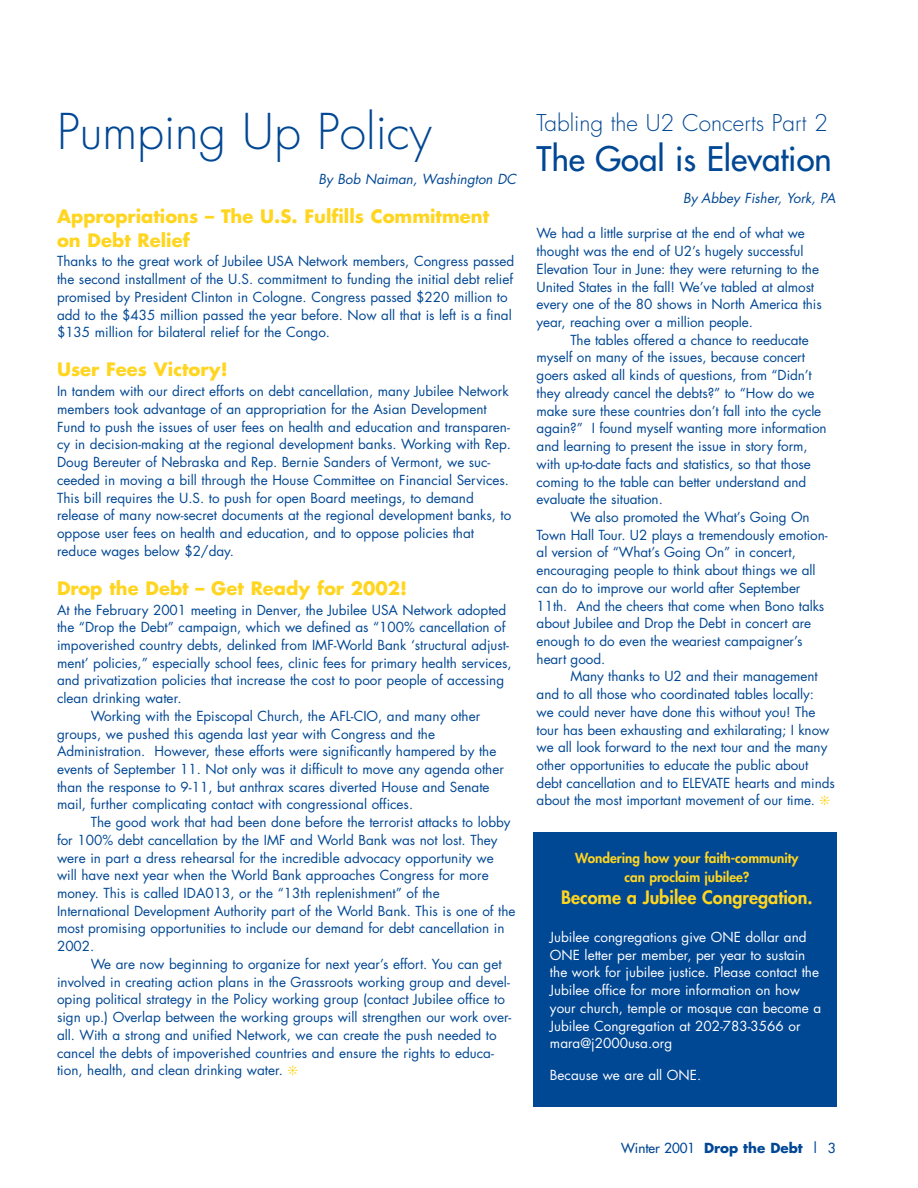
<style>
.page{position:relative;width:918px;height:1188px;background:#fff}
.page>*{position:absolute;margin:0;border:0;box-sizing:border-box;transform-origin:0 0}
.t1{font:300 48px "Futura";color:#004794}
.t2{font:33px "Futura";color:#004794}
.t3{font:300 22.5px "Futura";color:#004794}
.t4{font:700 18px/23.4px "Futura";color:#ffd520}
.t5{font:800 18px "Futura";color:#ffd520}
.t6{font:13.5px/17.7px "Futura";color:#004794}
.t7{font:13.5px/17.7px "Futura";color:#fff}
.t8{font:800 13.5px/19.2px "Futura";color:#ffd520;text-align:center}
.t9{font:italic 13.5px "Futura";color:#004794}
.t10{font:13.5px "Futura";color:#004794}
.s1{color:#ffd520}
.s2{font-weight:700}
</style>
<div class="page">
<div style="left:533px;top:832px;width:304px;height:275px;background:#004794"></div>
<h1 class="t1" style="left:57px;top:109px;width:376px">Pumping Up Policy</h1>
<p class="t9" style="left:319px;top:173px;width:199px">By Bob Naiman, Washington DC</p>
<h3 class="t4" style="left:57px;top:206px;width:434px">Appropriations – The U.S. Fulfills Commitment on Debt Relief</h3>
<p class="t6" style="left:57px;top:254px;width:459px">Thanks to the great work of Jubilee USA Network members, Congress passed the second installment of the U.S. commitment to funding the initial debt relief promised by President Clinton in Cologne. Congress passed $220 million to add to the $435 million passed the year before. Now all that is left is a final $135 million for bilateral relief for the Congo.</p>
<h3 class="t4" style="left:57px;top:360px;width:172px">User Fees Victory!</h3>
<p class="t6" style="left:57px;top:384px;width:456px">In tandem with our direct efforts on debt cancellation, many Jubilee Network members took advantage of an appropriation for the Asian Development Fund to push the issues of user fees on health and education and transparen&shy;cy in decision-making at the regional development banks. Working with Rep.<br>Doug Bereuter of Nebraska and Rep. Bernie Sanders of Vermont, we suc&shy;ceeded in moving a bill through the House Committee on Financial Services.<br>This bill requires the U.S. to push for open Board meetings, to demand release of many now-secret documents at the regional development banks, to oppose user fees on health and education, and to oppose policies that reduce wages below $2/day.</p>
<h3 class="t4" style="left:57px;top:578px;width:352px">Drop the Debt – Get Ready for 2002!</h3>
<p class="t6" style="left:57px;top:602px;width:451px">At the February 2001 meeting in Denver, the Jubilee USA Network adopted</p>
<p class="t6" style="left:57px;top:620px;width:450px">the “Drop the Debt” campaign, which we defined as “100% cancellation of</p>
<p class="t6" style="left:57px;top:637px;width:453px">impoverished country debts, delinked from IMF-World Bank ‘structural adjust-</p>
<p class="t6" style="left:57px;top:655px;width:456px">ment’ policies,” especially school fees, clinic fees for primary health services,</p>
<p class="t6" style="left:57px;top:673px;width:449px">and privatization policies that increase the cost to poor people of accessing</p>
<p class="t6" style="left:57px;top:690px;width:126px">clean drinking water.</p>
<p class="t6" style="left:91px;top:708px;width:391px">Working with the Episcopal Church, the AFL-CIO, and many other</p>
<p class="t6" style="left:57px;top:726px;width:380px">groups, we pushed this agenda last year with Congress and the</p>
<p class="t6" style="left:57px;top:744px;width:441px">Administration. However, these efforts were significantly hampered by the</p>
<p class="t6" style="left:57px;top:761px;width:448px">events of September 11. Not only was it difficult to move any agenda other</p>
<p class="t6" style="left:57px;top:779px;width:434px">than the response to 9-11, but anthrax scares diverted House and Senate</p>
<p class="t6" style="left:57px;top:797px;width:358px">mail, further complicating contact with congressional offices.</p>
<p class="t6" style="left:91px;top:815px;width:421px">The good work that had been done before the terrorist attacks to lobby</p>
<p class="t6" style="left:57px;top:832px;width:442px">for 100% debt cancellation by the IMF and World Bank was not lost. They</p>
<p class="t6" style="left:57px;top:850px;width:438px">were in part a dress rehearsal for the incredible advocacy opportunity we</p>
<p class="t6" style="left:57px;top:868px;width:433px">will have next year when the World Bank approaches Congress for more</p>
<p class="t6" style="left:57px;top:885px;width:384px">money. This is called IDA013, or the “13th replenishment” of the</p>
<p class="t6" style="left:57px;top:903px;width:460px">International Development Authority part of the World Bank. This is one of the</p>
<p class="t6" style="left:57px;top:921px;width:449px">most promising opportunities to include our demand for debt cancellation in</p>
<p class="t6" style="left:57px;top:939px;width:39px">2002.</p>
<p class="t6" style="left:91px;top:956px;width:412px">We are now beginning to organize for next year’s effort. You can get</p>
<p class="t6" style="left:57px;top:974px;width:454px">involved in creating action plans in the Grassroots working group and devel-</p>
<p class="t6" style="left:57px;top:992px;width:449px">oping political strategy in the Policy working group (contact Jubilee office to</p>
<p class="t6" style="left:57px;top:1009px;width:456px">sign up.) Overlap between the working groups will strengthen our work over-</p>
<p class="t6" style="left:57px;top:1027px;width:441px">all. With a strong and unified Network, we can create the push needed to</p>
<p class="t6" style="left:57px;top:1045px;width:438px">cancel the debts of impoverished countries and ensure the rights to educa-</p>
<p class="t6" style="left:57px;top:1063px;width:243px">tion, health, and clean drinking water. <span class="s1">❊</span></p>
<h3 class="t3" style="left:537px;top:112px;width:293px">Tabling the U2 Concerts Part 2</h3>
<h2 class="t2" style="left:537px;top:142px;width:297px">The Goal is Elevation</h2>
<p class="t9" style="left:683px;top:192px;width:154px">By Abbey Fisher, York, PA</p>
<p class="t6" style="left:537px;top:226px;width:287px">We had a little surprise at the end of what we thought was the end of U2’s hugely successful Elevation Tour in June: they were returning to the United States in the fall! We’ve tabled at almost every one of the 80 shows in North America this year, reaching over a million people.</p>
<p class="t6" style="left:537px;top:332px;width:292px;text-indent:34px">The tables offered a chance to reeducate myself on many of the issues, because concert goers asked all kinds of questions, from “Didn’t they already cancel the debts?” to “How do we make sure these countries don’t fall into the cycle again?” I found myself wanting more information and learning to present the issue in story form, with up-to-date facts and statistics, so that those coming to the table can better understand and evaluate the situation.</p>
<p class="t6" style="left:537px;top:509px;width:293px;text-indent:34px">We also promoted the What’s Going On Town Hall Tour. U2 plays a tremendously emotion&shy;al version of “What’s Going On” in concert, encouraging people to think about things we all can do to improve our world after September 11th. And the cheers that come when Bono talks about Jubilee and Drop the Debt in concert are enough to do even the weariest campaigner’s heart good.</p>
<p class="t6" style="left:537px;top:669px;width:300px;text-indent:34px">Many thanks to U2 and their management and to all those who coordinated tables locally:<br>we could never have done this without you! The tour has been exhausting and exhilarating; I know we all look forward to the next tour and the many other opportunities to educate the public about debt cancellation and to ELEVATE hearts and minds about the most important movement of our time. <span class="s1">❊</span></p>
<p class="t8" style="left:575px;top:849px;width:225px">Wondering how your faith-community can proclaim jubilee?</p>
<h3 class="t5" style="left:561px;top:889px;width:253px">Become a Jubilee Congregation.</h3>
<p class="t7" style="left:550px;top:929px;width:273px">Jubilee congregations give ONE dollar and ONE letter per member, per year to sustain the work for jubilee justice. Please contact the Jubilee office for more information on how your church, temple or mosque can become a Jubilee Congregation at 202-783-3566 or mara@j2000usa.org</p>
<p class="t7" style="left:550px;top:1067px;width:153px">Because we are all ONE.</p>
<p class="t10" style="left:621px;top:1141px;width:216px">Winter 2001 <span class="s2">Drop the Debt</span> | 3</p>
</div>
